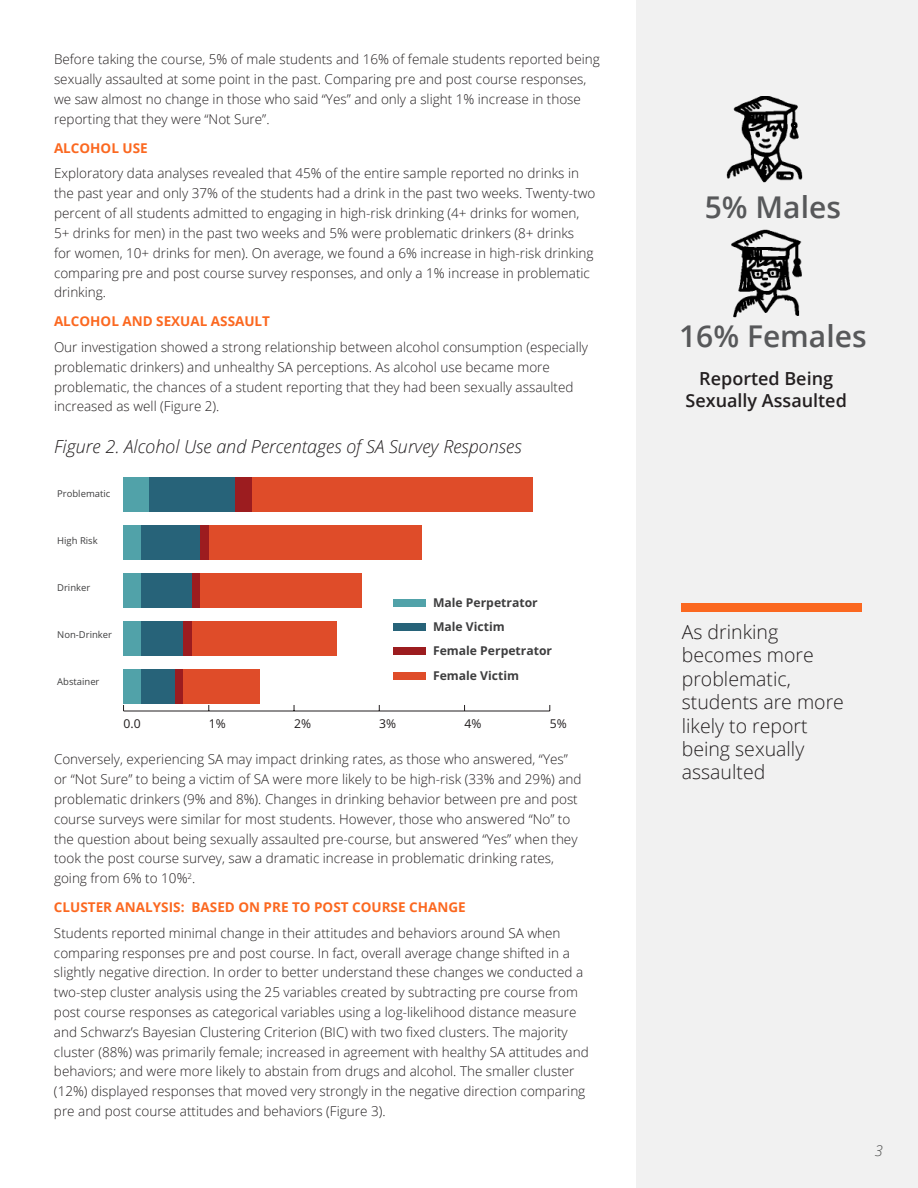
<style>
.page{position:relative;width:918px;height:1188px;background:#fff}
.page>*{position:absolute;margin:0;border:0;box-sizing:border-box;transform-origin:0 0}
.t1{font:600 30px "Open Sans";color:#57585a}
.t2{font:300 19.5px/23.4px "Open Sans";color:#231f20}
.t3{font:italic 300 18px "Open Sans";color:#231f20}
.t4{font:600 18px/21.6px "Open Sans";color:#231f20;text-align:center}
.t5{font:italic 300 15px "Open Sans";color:#505150}
.t6{font:300 13.5px/19.8px "Open Sans";color:#231f20}
.t7{font:700 13.5px "Open Sans";color:#fb6820}
.t8{font:700 12.15px/24.3px "Open Sans";color:#3e3e3f}
.t9{font:12.15px "Open Sans";color:#231f20}
.t10{font:9.45px "Open Sans";color:#3e3e3f}
</style>
<div class="page">
<div style="left:636px;top:0;width:282px;height:1188px;background:#f1f1f1"></div>
<div style="left:682px;top:603px;width:180px;height:9px;background:#fb6820"></div>
<hr style="left:124px;top:711px;width:426px;height:1px;background:#231f20">
<div style="left:251px;top:477px;width:282px;height:35px;background:#df4c29"></div>
<div style="left:209px;top:525px;width:213px;height:35px;background:#df4c29"></div>
<div style="left:200px;top:573px;width:162px;height:35px;background:#df4c29"></div>
<div style="left:192px;top:621px;width:145px;height:35px;background:#df4c29"></div>
<div style="left:183px;top:670px;width:77px;height:34px;background:#df4c29"></div>
<div style="left:234px;top:477px;width:17px;height:35px;background:#9c1c1f"></div>
<div style="left:200px;top:525px;width:9px;height:35px;background:#9c1c1f"></div>
<div style="left:192px;top:573px;width:8px;height:35px;background:#9c1c1f"></div>
<div style="left:183px;top:621px;width:9px;height:35px;background:#9c1c1f"></div>
<div style="left:175px;top:670px;width:8px;height:34px;background:#9c1c1f"></div>
<div style="left:149px;top:477px;width:85px;height:35px;background:#276379"></div>
<div style="left:141px;top:525px;width:59px;height:35px;background:#276379"></div>
<div style="left:141px;top:573px;width:51px;height:35px;background:#276379"></div>
<div style="left:141px;top:621px;width:42px;height:35px;background:#276379"></div>
<div style="left:141px;top:670px;width:34px;height:34px;background:#276379"></div>
<div style="left:124px;top:477px;width:25px;height:35px;background:#51a2a9"></div>
<div style="left:124px;top:525px;width:17px;height:35px;background:#51a2a9"></div>
<div style="left:124px;top:573px;width:17px;height:35px;background:#51a2a9"></div>
<div style="left:124px;top:621px;width:17px;height:35px;background:#51a2a9"></div>
<div style="left:124px;top:670px;width:17px;height:34px;background:#51a2a9"></div>
<div style="left:393px;top:599px;width:32px;height:7px;background:#51a2a9"></div>
<div style="left:393px;top:623px;width:32px;height:8px;background:#276379"></div>
<div style="left:393px;top:648px;width:32px;height:7px;background:#9c1c1f"></div>
<div style="left:393px;top:672px;width:32px;height:7px;background:#df4c29"></div>
<img style="left:731px;top:229px;width:71px;height:89px">
<img style="left:726px;top:96px;width:77px;height:87px">
<p class="t6" style="left:54px;top:49px;width:547px">Before taking the course, 5% of male students and 16% of female students reported being sexually assaulted at some point in the past. Comparing pre and post course responses, we saw almost no change in those who said “Yes” and only a slight 1% increase in those reporting that they were “Not Sure”.</p>
<p class="t7" style="left:54px;top:138px;width:95px">ALCOHOL USE</p>
<p class="t6" style="left:54px;top:163px;width:543px">Exploratory data analyses revealed that 45% of the entire sample reported no drinks in the past year and only 37% of the students had a drink in the past two weeks. Twenty-two percent of all students admitted to engaging in high-risk drinking (4+ drinks for women, 5+ drinks for men) in the past two weeks and 5% were problematic drinkers (8+ drinks<br>for women, 10+ drinks for men). On average, we found a 6% increase in high-risk drinking comparing pre and post course survey responses, and only a 1% increase in problematic drinking.</p>
<p class="t7" style="left:54px;top:312px;width:218px">ALCOHOL AND SEXUAL ASSAULT</p>
<p class="t6" style="left:54px;top:337px;width:536px">Our investigation showed a strong relationship between alcohol consumption (especially problematic drinkers) and unhealthy SA perceptions. As alcohol use became more problematic, the chances of a student reporting that they had been sexually assaulted increased as well (Figure 2).</p>
<h3 class="t3" style="left:54px;top:434px;width:469px">Figure 2. Alcohol Use and Percentages of SA Survey Responses</h3>
<p class="t10" style="left:57px;top:487px;width:55px">Problematic</p>
<p class="t10" style="left:57px;top:534px;width:42px">High Risk</p>
<p class="t10" style="left:57px;top:581px;width:35px">Drinker</p>
<p class="t10" style="left:57px;top:628px;width:56px">Non-Drinker</p>
<p class="t10" style="left:57px;top:675px;width:44px">Abstainer</p>
<p class="t8" style="left:433px;top:590px;width:121px">Male Perpetrator<br>Male Victim<br>Female Perpetrator<br>Female Victim</p>
<p class="t9" style="left:124px;top:715px;width:19px">0.0</p>
<p class="t9" style="left:209px;top:715px;width:18px">1%</p>
<p class="t9" style="left:294px;top:715px;width:18px">2%</p>
<p class="t9" style="left:379px;top:715px;width:18px">3%</p>
<p class="t9" style="left:465px;top:715px;width:18px">4%</p>
<p class="t9" style="left:550px;top:715px;width:18px">5%</p>
<p class="t6" style="left:54px;top:749px;width:529px">Conversely, experiencing SA may impact drinking rates, as those who answered, “Yes” or “Not Sure” to being a victim of SA were more likely to be high-risk (33% and 29%) and problematic drinkers (9% and 8%). Changes in drinking behavior between pre and post course surveys were similar for most students. However, those who answered “No” to the question about being sexually assaulted pre-course, but answered “Yes” when they took the post course survey, saw a dramatic increase in problematic drinking rates, going from 6% to 10%<sup>2</sup>.</p>
<p class="t7" style="left:54px;top:898px;width:413px">CLUSTER ANALYSIS: BASED ON PRE TO POST COURSE CHANGE</p>
<p class="t6" style="left:54px;top:923px;width:536px">Students reported minimal change in their attitudes and behaviors around SA when comparing responses pre and post course. In fact, overall average change shifted in a slightly negative direction. In order to better understand these changes we conducted a two-step cluster analysis using the 25 variables created by subtracting pre course from post course responses as categorical variables using a log-likelihood distance measure and Schwarz’s Bayesian Clustering Criterion (BIC) with two fixed clusters. The majority cluster (88%) was primarily female; increased in agreement with healthy SA attitudes and behaviors; and were more likely to abstain from drugs and alcohol. The smaller cluster (12%) displayed responses that moved very strongly in the negative direction comparing pre and post course attitudes and behaviors (Figure 3).</p>
<h1 class="t1" style="left:705px;top:187px;width:138px">5% Males</h1>
<h1 class="t1" style="left:679px;top:315px;width:189px">16% Females</h1>
<h3 class="t4" style="left:686px;top:367px;width:163px">Reported Being<br>Sexually Assaulted</h3>
<h2 class="t2" style="left:682px;top:620px;width:164px">As drinking becomes more problematic, students are more likely to report being sexually assaulted</h2>
<p class="t5" style="left:875px;top:1141px;width:10px">3</p>
</div>
